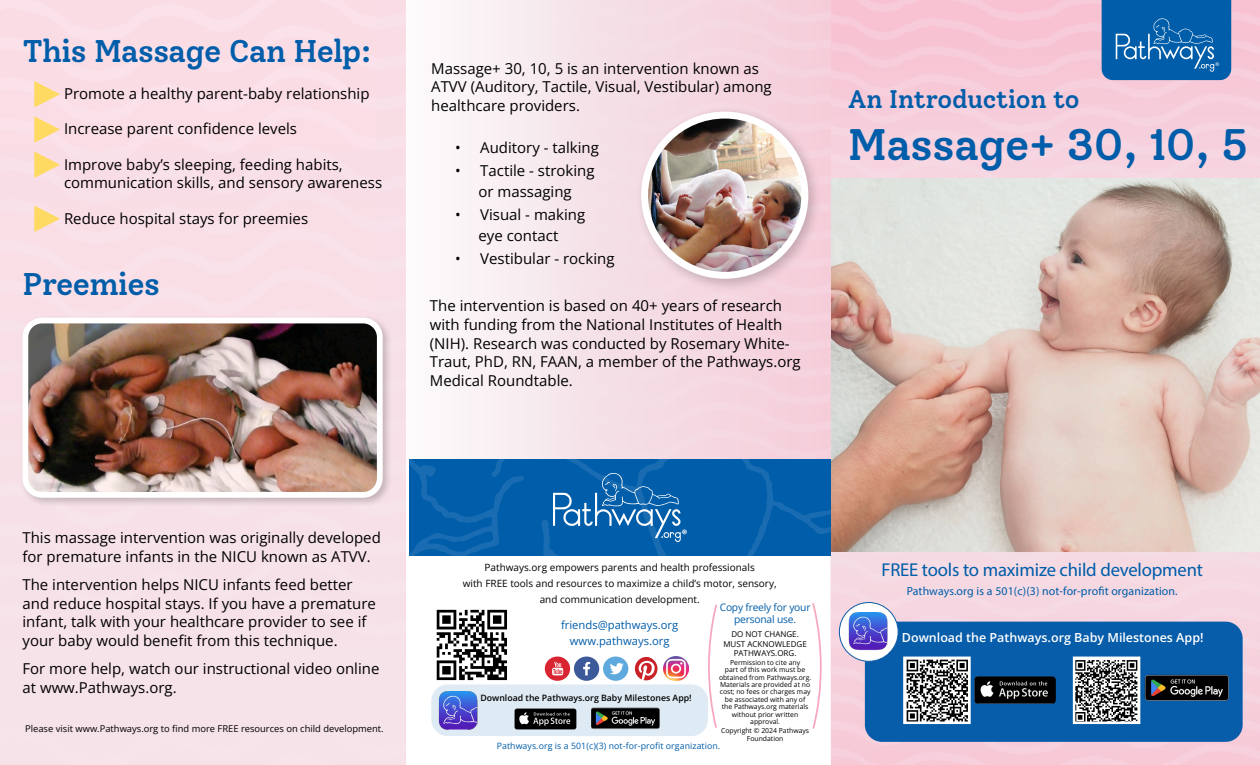
<style>
.page{position:relative;width:1260px;height:765px;background:#fff}
.page>*{position:absolute;margin:0;border:0;box-sizing:border-box;transform-origin:0 0}
.t1{font:500 44px "Solway";letter-spacing:-.01em;color:#005da9}
.t2{font:500 31.25px "Solway";letter-spacing:-.02em;color:#005da9}
.t3{font:500 25.38px "Solway";letter-spacing:-.01em;color:#005da9}
.t4{font:18.62px "Myriad Pro";letter-spacing:-.01em;color:#005da9}
.t5{font:15px/18.8px "Open Sans";color:#000}
.t6{font:600 12.5px "Open Sans";color:#fff}
.t7{font:11.88px "Myriad Pro";letter-spacing:.01em;color:#005da9}
.parent_stories{font:700 11.88px "Source Sans Pro";color:#fff}
.t8{font:11.25px "Open Sans";color:#005da9}
.t9{font:10.25px/12.5px "Open Sans";letter-spacing:-.02em;color:#005da9;text-align:center}
.t10{font:10px/16.1px "Open Sans";color:#000;text-align:center}
.chart_content{font:9.38px "Open Sans";color:#000}
.t11{font:8.75px "Open Sans";letter-spacing:.01em;color:#005da9}
.t12{font:600 8.75px "Open Sans";color:#000}
.t13{font:8px/9.1px "Open Sans";color:#000;text-align:center}
.t14{font:6.88px/7.4px "Open Sans";color:#000;text-align:center}
.parent_stories-2{font:5px "Century Gothic";color:#fff}
</style>
<div class="page">
<div style="left:0;top:0;width:405px;height:765px;background:#f5e5eb"></div>
<div style="left:830px;top:521px;width:430px;height:244px;background:linear-gradient(to right,#f4d4df,#f4d5e0)"></div>
<img style="left:831px;top:0;width:429px;height:35px">
<div style="left:831px;top:35px;width:429px;height:205px;background:#f7cfdc"></div>
<img style="left:831px;top:179px;width:429px;height:373px">
<div style="left:374px;top:0;width:457px;height:481px;background:#f8dee6"></div>
<img style="left:406px;top:0;width:425px;height:459px">
<svg style="left:34px;top:81px;width:26px;height:26px"></svg>
<svg style="left:34px;top:116px;width:26px;height:27px"></svg>
<svg style="left:34px;top:152px;width:26px;height:26px"></svg>
<svg style="left:34px;top:205px;width:26px;height:27px"></svg>
<div style="left:635px;top:106px;width:187px;height:187px;background:#000;opacity:.2"></div>
<img style="left:645px;top:116px;width:160px;height:158px">
<div style="left:641px;top:112px;width:167px;height:167px;border:7px solid #fff;border-radius:50%"></div>
<svg style="left:405px;top:459px;width:426px;height:97px;background:#0660aa"></svg>
<svg style="left:553px;top:473px;width:128px;height:69px;background:#2272b4"></svg>
<svg style="left:437px;top:610px;width:69px;height:69px"></svg>
<div style="left:431px;top:604px;width:81px;height:81px;border:5px solid #fff"></div>
<svg style="left:545px;top:657px;width:83px;height:24px"></svg>
<svg style="left:635px;top:657px;width:22px;height:24px"></svg>
<img style="left:664px;top:657px;width:24px;height:24px">
<svg style="left:1102px;top:0;width:129px;height:80px;background:#1168ae"></svg>
<div style="left:20px;top:315px;width:372px;height:193px;background:#000;opacity:.2"></div>
<img style="left:25px;top:321px;width:355px;height:174px">
<div style="left:23px;top:318px;width:360px;height:180px;border:6px solid #fff;border-radius:17px"></div>
<svg style="left:708px;top:604px;width:9px;height:124px"></svg>
<svg style="left:812px;top:603px;width:10px;height:126px"></svg>
<div style="left:431px;top:684px;width:277px;height:52px;background:#deeaf4;border-radius:17px"></div>
<img style="left:438px;top:692px;width:40px;height:38px">
<div style="left:865px;top:622px;width:378px;height:120px;background:#075daa;border-radius:17px"></div>
<img style="left:974px;top:676px;width:82px;height:28px">
<img style="left:906px;top:660px;width:62px;height:61px">
<div style="left:903px;top:657px;width:68px;height:67px;border:2px solid #fff"></div>
<div style="left:839px;top:603px;width:59px;height:58px;background:#fff;border-radius:50%"></div>
<div style="left:839px;top:602px;width:60px;height:60px;border:1px solid #135fa9;border-radius:50%"></div>
<img style="left:848px;top:612px;width:40px;height:39px">
<img style="left:1145px;top:674px;width:84px;height:27px">
<img style="left:1076px;top:660px;width:61px;height:61px">
<div style="left:1073px;top:657px;width:67px;height:67px;border:2px solid #fff"></div>
<img style="left:514px;top:708px;width:63px;height:22px">
<img style="left:591px;top:707px;width:69px;height:22px">
<p class="t2" style="left:22px;top:32px;width:351px">This Massage Can Help:</p>
<p class="t5" style="left:64px;top:84px;width:307px">Promote a healthy parent-baby relationship</p>
<p class="t5" style="left:64px;top:119px;width:235px">Increase parent confidence levels</p>
<p class="t5" style="left:64px;top:154px;width:320px">Improve baby’s sleeping, feeding habits, communication skills, and sensory awareness</p>
<p class="t5" style="left:64px;top:208px;width:246px">Reduce hospital stays for preemies</p>
<p class="t2" style="left:22px;top:265px;width:139px">Preemies</p>
<p class="t5" style="left:431px;top:58px;width:342px">Massage+ 30, 10, 5 is an intervention known as<br>ATVV (Auditory, Tactile, Visual, Vestibular) among healthcare providers.</p>
<p class="parent_stories-2" style="left:1215px;top:61px;width:5px">®</p>
<p class="t3" style="left:848px;top:84px;width:233px">An Introduction to</p>
<p class="t1" style="left:848px;top:118px;width:402px">Massage+ 30, 10, 5</p>
<p class="t5" style="left:455px;top:138px;width:145px">• Auditory - talking</p>
<p class="t5" style="left:455px;top:159px;width:141px;line-height:21.2px;text-align:center">• Tactile - stroking or massaging</p>
<p class="t5" style="left:455px;top:203px;width:132px;line-height:21.2px;text-align:center">• Visual - making eye contact</p>
<p class="t5" style="left:455px;top:248px;width:161px">• Vestibular - rocking</p>
<p class="t5" style="left:430px;top:296px;width:372px">The intervention is based on 40+ years of research with funding from the National Institutes of Health (NIH). Research was conducted by Rosemary White-Traut, PhD, RN, FAAN, a member of the Pathways.org Medical Roundtable.</p>
<p class="t5" style="left:22px;top:528px;width:360px">This massage intervention was originally developed for premature infants in the NICU known as ATVV.</p>
<p class="t5" style="left:22px;top:575px;width:355px">The intervention helps NICU infants feed better and reduce hospital stays. If you have a premature infant, talk with your healthcare provider to see if your baby would benefit from this technique.</p>
<p class="t5" style="left:22px;top:659px;width:358px">For more help, watch our instructional video online at www.Pathways.org.</p>
<p class="chart_content" style="left:25px;top:722px;width:360px">Please visit www.Pathways.org to find more FREE resources on child development.</p>
<p class="parent_stories" style="left:682px;top:526px;width:7px">®</p>
<p class="t10" style="left:463px;top:559px;width:315px">Pathways.org empowers parents and health professionals<br>with FREE tools and resources to maximize a child’s motor, sensory, and communication development.</p>
<p class="t8" style="left:561px;top:617px;width:119px">friends@pathways.org</p>
<p class="t8" style="left:570px;top:633px;width:101px">www.pathways.org</p>
<p class="t9" style="left:720px;top:601px;width:92px">Copy freely for your personal use.</p>
<p class="t13" style="left:723px;top:630px;width:85px">DO NOT CHANGE.<br>MUST ACKNOWLEDGE<br>PATHWAYS.ORG.</p>
<p class="t14" style="left:719px;top:658px;width:94px">Permission to cite any<br>part of this work must be obtained from Pathways.org.<br>Materials are provided at no cost; no fees or charges may be associated with any of the Pathways.org materials without prior written approval.</p>
<p class="t14" style="left:721px;top:727px;width:90px">Copyright © 2024 Pathways<br>Foundation</p>
<p class="t12" style="left:481px;top:692px;width:213px">Download the Pathways.org Baby Milestones App!</p>
<p class="t11" style="left:497px;top:739px;width:225px">Pathways.org is a 501(c)(3) not-for-profit organization.</p>
<p class="t4" style="left:882px;top:558px;width:323px">FREE tools to maximize child development</p>
<p class="t7" style="left:907px;top:584px;width:273px">Pathways.org is a 501(c)(3) not-for-profit organization.</p>
<p class="t6" style="left:902px;top:629px;width:303px">Download the Pathways.org Baby Milestones App!</p>
</div>
